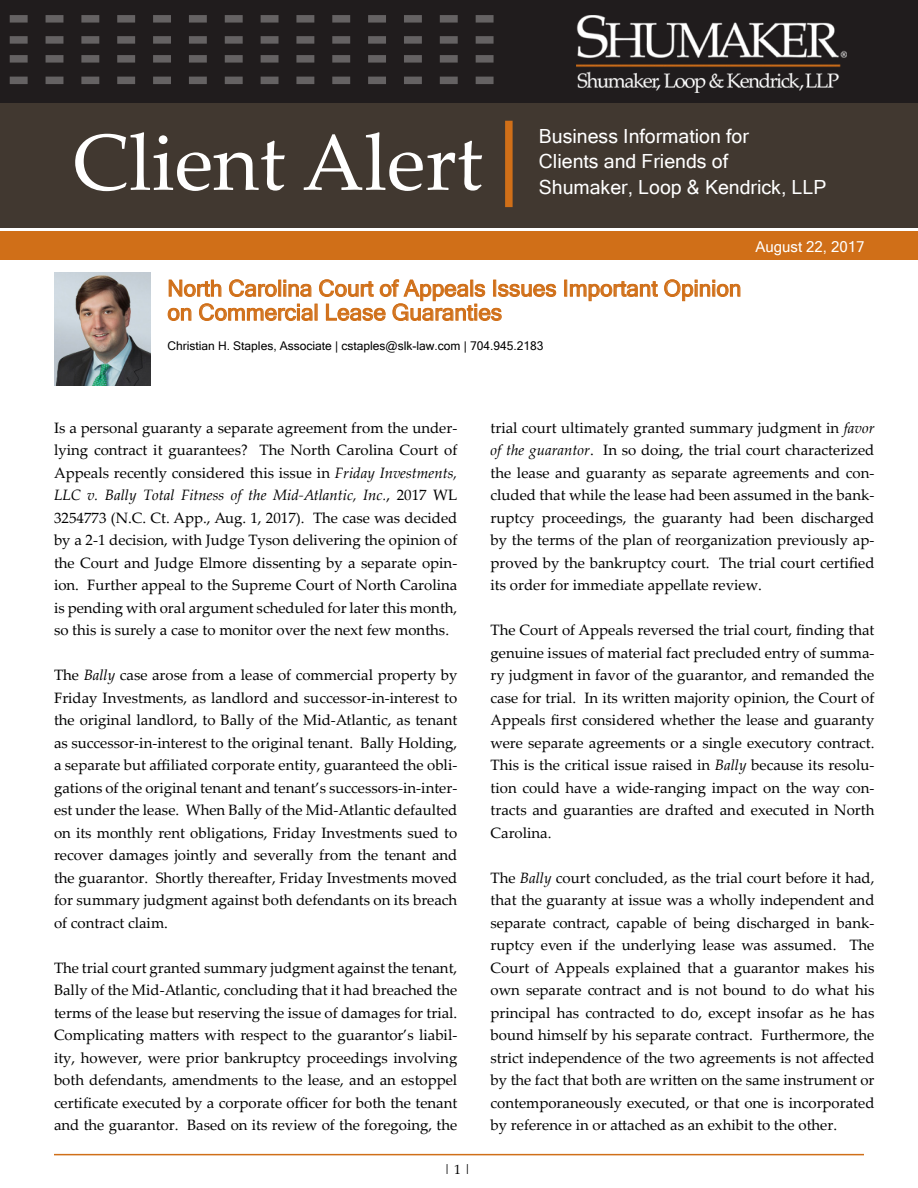
<style>
.page{position:relative;width:918px;height:1188px;background:#fff}
.page>*{position:absolute;margin:0;border:0;box-sizing:border-box;transform-origin:0 0}
.t1{font:79.5px "Palatino Linotype";color:#fff}
.t2{font:22.5px "Microsoft Sans Serif";color:#d06f18}
.t3{font:19.5px "Microsoft Sans Serif";color:#fff}
.t4{font:15px/22.5px "Palatino Linotype";color:#000;text-align:justify}
.t5{font:15px "Microsoft Sans Serif";color:#fff}
.t6{font:13.5px "Palatino Linotype";color:#000}
.t7{font:12px "Microsoft Sans Serif";color:#000}
.s1{font-style:italic}
</style>
<div class="page">
<div style="left:0;top:68px;width:918px;height:160px;background:#413830"></div>
<div style="left:505px;top:121px;width:8px;height:86px;background:#d06f18"></div>
<div style="left:0;top:0;width:918px;height:103px;background:#201c1d"></div>
<img style="left:577px;top:15px;width:270px;height:77px">
<svg style="left:10px;top:15px;width:484px;height:8px"></svg>
<svg style="left:10px;top:36px;width:484px;height:8px"></svg>
<svg style="left:10px;top:55px;width:484px;height:8px"></svg>
<svg style="left:10px;top:77px;width:484px;height:7px"></svg>
<svg style="left:168px;top:279px;width:54px;height:18px"></svg>
<svg style="left:229px;top:279px;width:48px;height:18px"></svg>
<div style="left:278px;top:280px;width:3px;height:17px;border:1px solid #d06f18"></div>
<svg style="left:283px;top:280px;width:29px;height:17px"></svg>
<div style="left:564px;top:280px;width:3px;height:17px;border:1px solid #d06f18"></div>
<svg style="left:570px;top:281px;width:88px;height:20px"></svg>
<svg style="left:664px;top:279px;width:77px;height:22px"></svg>
<svg style="left:167px;top:308px;width:25px;height:13px"></svg>
<svg style="left:199px;top:303px;width:114px;height:18px"></svg>
<svg style="left:319px;top:279px;width:237px;height:42px"></svg>
<hr style="left:54px;top:1154px;width:810px;height:1px;background:#d06f18">
<div style="left:0;top:232px;width:918px;height:28px;background:#d06f18"></div>
<img style="left:54px;top:272px;width:96px;height:114px">
<p class="t1" style="left:72px;top:106px;width:412px">Client Alert</p>
<p class="t3" style="left:539px;top:123px;width:212px">Business Information for</p>
<p class="t3" style="left:539px;top:149px;width:191px">Clients and Friends of</p>
<p class="t3" style="left:539px;top:174px;width:289px">Shumaker, Loop &amp; Kendrick, LLP</p>
<p class="t5" style="left:755px;top:237px;width:110px">August 22, 2017</p>
<p class="t2" style="left:167px;top:274px;width:576px">North Carolina Court of Appeals Issues Important Opinion</p>
<p class="t2" style="left:167px;top:298px;width:336px">on Commercial Lease Guaranties</p>
<p class="t7" style="left:167px;top:338px;width:378px">Christian H. Staples, Associate | cstaples@slk-law.com | 704.945.2183</p>
<p class="t4" style="left:54px;top:416px;width:405px">Is a personal guaranty a separate agreement from the under&shy;lying contract it guarantees? The North Carolina Court of Appeals recently considered this issue in <span class="s1">Friday Investments, LLC v. Bally Total Fitness of the Mid-Atlantic, Inc.</span>, 2017 WL 3254773 (N.C. Ct. App., Aug. 1, 2017). The case was decided by a 2-1 decision, with Judge Tyson delivering the opinion of the Court and Judge Elmore dissenting by a separate opin&shy;ion. Further appeal to the Supreme Court of North Carolina is pending with oral argument scheduled for later this month, so this is surely a case to monitor over the next few months.</p>
<p class="t4" style="left:54px;top:663px;width:405px">The <span class="s1">Bally</span> case arose from a lease of commercial property by Friday Investments, as landlord and successor-in-interest to the original landlord, to Bally of the Mid-Atlantic, as tenant as successor-in-interest to the original tenant. Bally Holding, a separate but affiliated corporate entity, guaranteed the obli&shy;gations of the original tenant and tenant’s successors-in-inter&shy;est under the lease. When Bally of the Mid-Atlantic defaulted on its monthly rent obligations, Friday Investments sued to recover damages jointly and severally from the tenant and the guarantor. Shortly thereafter, Friday Investments moved for summary judgment against both defendants on its breach of contract claim.</p>
<p class="t4" style="left:54px;top:956px;width:405px">The trial court granted summary judgment against the tenant, Bally of the Mid-Atlantic, concluding that it had breached the terms of the lease but reserving the issue of damages for trial.<br>Complicating matters with respect to the guarantor’s liabil&shy;ity, however, were prior bankruptcy proceedings involving both defendants, amendments to the lease, and an estoppel certificate executed by a corporate officer for both the tenant and the guarantor. Based on its review of the foregoing, the</p>
<p class="t6" style="left:444px;top:1160px;width:28px">| 1 |</p>
<p class="t4" style="left:491px;top:416px;width:385px">trial court ultimately granted summary judgment in <span class="s1">favor of the guarantor</span>. In so doing, the trial court characterized the lease and guaranty as separate agreements and con&shy;cluded that while the lease had been assumed in the bank&shy;ruptcy proceedings, the guaranty had been discharged by the terms of the plan of reorganization previously ap&shy;proved by the bankruptcy court. The trial court certified its order for immediate appellate review.</p>
<p class="t4" style="left:491px;top:618px;width:385px">The Court of Appeals reversed the trial court, finding that genuine issues of material fact precluded entry of summa&shy;ry judgment in favor of the guarantor, and remanded the case for trial. In its written majority opinion, the Court of Appeals first considered whether the lease and guaranty were separate agreements or a single executory contract.<br>This is the critical issue raised in <span class="s1">Bally</span> because its resolu&shy;tion could have a wide-ranging impact on the way con&shy;tracts and guaranties are drafted and executed in North Carolina.</p>
<p class="t4" style="left:491px;top:866px;width:385px">The <span class="s1">Bally</span> court concluded, as the trial court before it had, that the guaranty at issue was a wholly independent and separate contract, capable of being discharged in bank&shy;ruptcy even if the underlying lease was assumed. The Court of Appeals explained that a guarantor makes his own separate contract and is not bound to do what his principal has contracted to do, except insofar as he has bound himself by his separate contract. Furthermore, the strict independence of the two agreements is not affected by the fact that both are written on the same instrument or contemporaneously executed, or that one is incorporated by reference in or attached as an exhibit to the other.</p>
</div>
